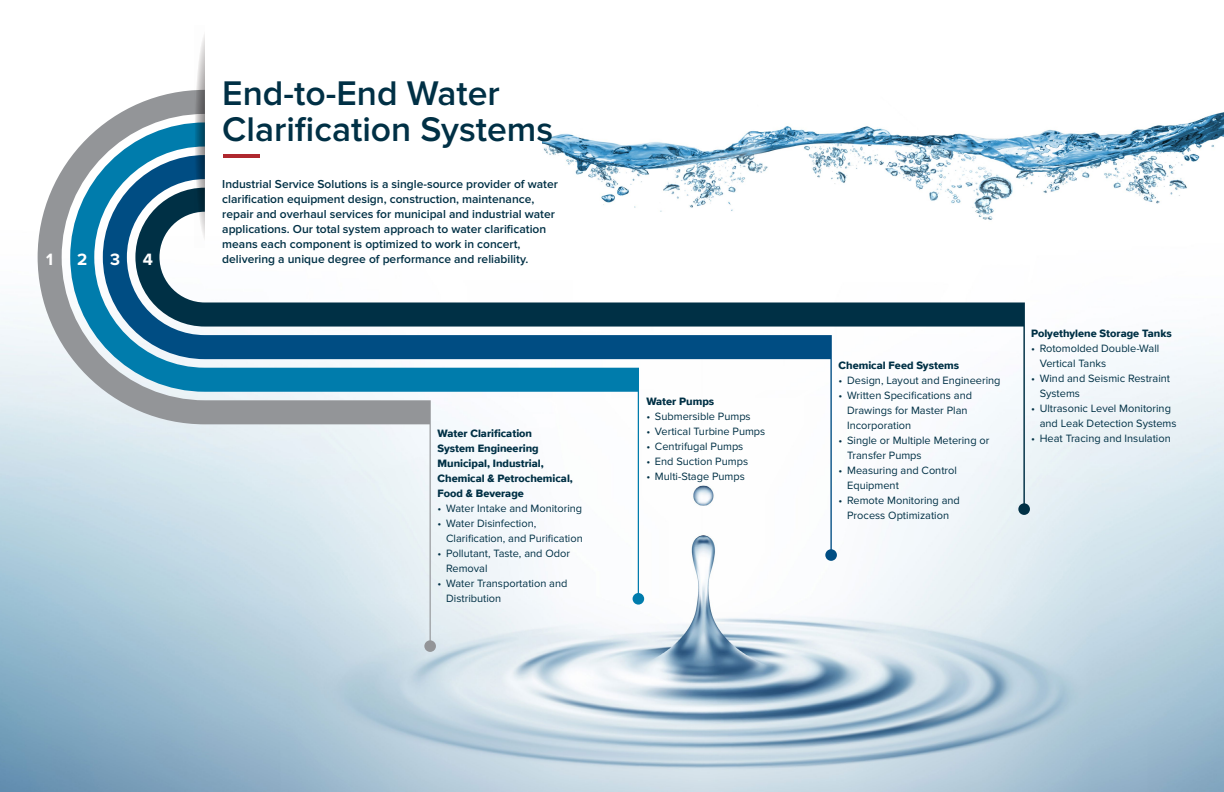
<style>
.page{position:relative;width:1224px;height:792px;background:#fff}
.page>*{position:absolute;margin:0;border:0;box-sizing:border-box;transform-origin:0 0}
.t1{font:600 35.5px/36px "Proxima Nova";color:#003045}
.t2{font:700 17px "Proxima Nova";color:#fff}
.t3{font:600 12px/15px "Proxima Nova";color:#003045}
.t4{font:11px/15px "Proxima Nova";color:#003045}
.t5{font:11px/15px "Proxima Nova Extrabld";color:#003045}
</style>
<div class="page">
<img style="left:0;top:248px;width:1224px;height:544px">
<img style="left:639px;top:112px;width:585px;height:144px">
<svg style="left:38px;top:90px;width:398px;height:562px"></svg>
<svg style="left:70px;top:122px;width:569px;height:477px"></svg>
<div style="left:633px;top:593px;width:11px;height:12px;background:#007cac;border-radius:50%"></div>
<svg style="left:103px;top:155px;width:729px;height:400px"></svg>
<div style="left:825px;top:549px;width:12px;height:12px;background:#004d83;border-radius:50%"></div>
<svg style="left:135px;top:188px;width:890px;height:321px"></svg>
<div style="left:1018px;top:503px;width:12px;height:12px;background:#003045;border-radius:50%"></div>
<svg style="left:194px;top:34px;width:11px;height:214px"></svg>
<hr style="left:224px;top:154px;width:36px;height:3px;background:#af282e">
<h2 class="t2" style="left:46px;top:246px;width:8px">1</h2>
<h2 class="t2" style="left:77px;top:246px;width:12px">2</h2>
<h2 class="t2" style="left:110px;top:246px;width:11px">3</h2>
<h2 class="t2" style="left:143px;top:246px;width:12px">4</h2>
<h1 class="t1" style="left:222px;top:76px;width:333px">End-to-End Water<br>Clarification Systems</h1>
<p class="t3" style="left:222px;top:177px;width:337px">Industrial Service Solutions is a single-source provider of water clarification equipment design, construction, maintenance, repair and overhaul services for municipal and industrial water applications. Our total system approach to water clarification means each component is optimized to work in concert, delivering a unique degree of performance and reliability.</p>
<p class="t5" style="left:438px;top:426px;width:96px">Water Clarification</p>
<p class="t5" style="left:438px;top:441px;width:137px">System Engineering<br>Municipal, Industrial,<br>Chemical &amp; Petrochemical,<br>Food &amp; Beverage</p>
<p class="t4" style="left:438px;top:501px;width:146px">• Water Intake and Monitoring</p>
<p class="t4" style="left:446px;top:516px;width:138px;text-indent:-9px">• Water Disinfection,<br>Clarification, and Purification</p>
<p class="t4" style="left:446px;top:546px;width:125px;text-indent:-9px">• Pollutant, Taste, and Odor<br>Removal</p>
<p class="t4" style="left:446px;top:576px;width:123px;text-indent:-9px">• Water Transportation and<br>Distribution</p>
<p class="t5" style="left:646px;top:393px;width:69px">Water Pumps</p>
<p class="t4" style="left:646px;top:409px;width:106px">• Submersible Pumps</p>
<p class="t4" style="left:646px;top:424px;width:121px">• Vertical Turbine Pumps</p>
<p class="t4" style="left:646px;top:439px;width:99px">• Centrifugal Pumps</p>
<p class="t4" style="left:646px;top:454px;width:103px">• End Suction Pumps</p>
<p class="t4" style="left:646px;top:469px;width:100px">• Multi-Stage Pumps</p>
<p class="t5" style="left:839px;top:357px;width:122px">Chemical Feed Systems</p>
<p class="t4" style="left:839px;top:373px;width:163px">• Design, Layout and Engineering</p>
<p class="t4" style="left:847px;top:388px;width:126px;text-indent:-9px">• Written Specifications and<br>Drawings for Master Plan<br>Incorporation</p>
<p class="t4" style="left:847px;top:433px;width:144px;text-indent:-9px">• Single or Multiple Metering or<br>Transfer Pumps</p>
<p class="t4" style="left:847px;top:463px;width:111px;text-indent:-9px">• Measuring and Control<br>Equipment</p>
<p class="t4" style="left:839px;top:493px;width:123px;text-align:center">• Remote Monitoring and<br>Process Optimization</p>
<p class="t5" style="left:1031px;top:326px;width:142px">Polyethylene Storage Tanks</p>
<p class="t4" style="left:1040px;top:341px;width:121px;text-indent:-9px">• Rotomolded Double-Wall<br>Vertical Tanks</p>
<p class="t4" style="left:1040px;top:371px;width:132px;text-indent:-9px">• Wind and Seismic Restraint<br>Systems</p>
<p class="t4" style="left:1040px;top:401px;width:138px;text-indent:-9px">• Ultrasonic Level Monitoring and Leak Detection Systems</p>
<p class="t4" style="left:1031px;top:431px;width:141px">• Heat Tracing and Insulation</p>
</div>
